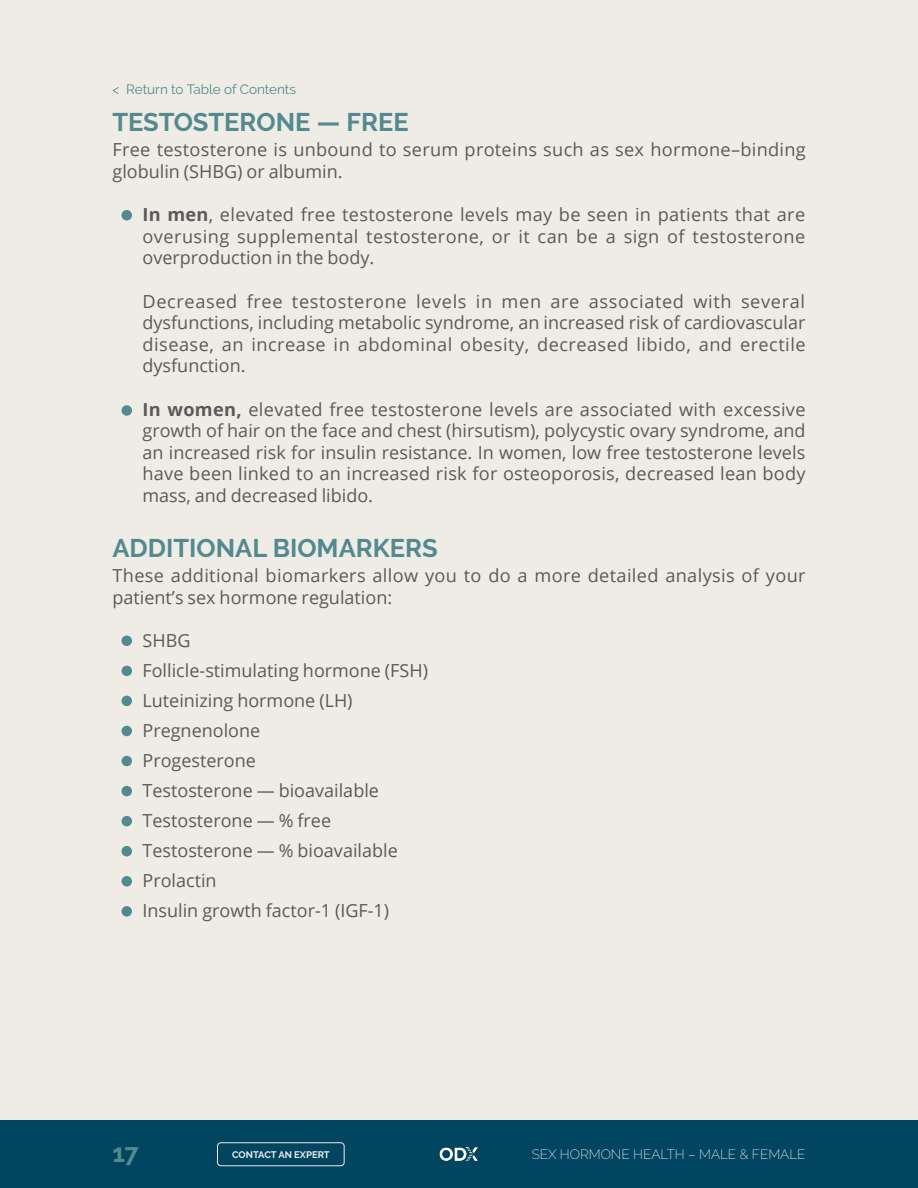
<style>
.page{position:relative;width:918px;height:1188px;background:#efece6}
.page>*{position:absolute;margin:0;border:0;box-sizing:border-box;transform-origin:0 0}
.t1{font:700 25.5px "Raleway";color:#538a8f}
.t2{font:18px/21.6px "Open Sans";color:#5b595a;text-align:justify}
.t3{font:18px/21.6px "Open Sans";letter-spacing:.02em;color:#5b595a}
.t4{font:200 13.5px "Raleway";color:#fff}
.t5{font:13.5px "Raleway";color:#538a8f}
.t6{font:700 9.6px "Raleway";color:#efece6}
.s1{font-weight:700}
</style>
<div class="page">
<div style="left:0;top:1120px;width:918px;height:68px;background:#014561"></div>
<img style="left:439px;top:1147px;width:39px;height:15px">
<div style="left:122px;top:405px;width:10px;height:11px;background:#538a8f;border-radius:50%"></div>
<div style="left:122px;top:210px;width:10px;height:10px;background:#538a8f;border-radius:50%"></div>
<div style="left:122px;top:636px;width:10px;height:10px;background:#538a8f;border-radius:50%"></div>
<div style="left:122px;top:726px;width:10px;height:10px;background:#538a8f;border-radius:50%"></div>
<div style="left:122px;top:816px;width:10px;height:10px;background:#538a8f;border-radius:50%"></div>
<div style="left:122px;top:696px;width:10px;height:10px;background:#538a8f;border-radius:50%"></div>
<div style="left:122px;top:786px;width:10px;height:10px;background:#538a8f;border-radius:50%"></div>
<div style="left:122px;top:876px;width:10px;height:11px;background:#538a8f;border-radius:50%"></div>
<div style="left:122px;top:906px;width:10px;height:11px;background:#538a8f;border-radius:50%"></div>
<div style="left:122px;top:666px;width:10px;height:10px;background:#538a8f;border-radius:50%"></div>
<div style="left:122px;top:756px;width:10px;height:10px;background:#538a8f;border-radius:50%"></div>
<div style="left:122px;top:846px;width:10px;height:10px;background:#538a8f;border-radius:50%"></div>
<div style="left:217px;top:1142px;width:128px;height:24px;border:1px solid #efece6;border-radius:3px"></div>
<p class="t5" style="left:112px;top:81px;width:185px">&lt; Return to Table of Contents</p>
<h1 class="t1" style="left:112px;top:107px;width:298px">TESTOSTERONE — FREE</h1>
<p class="t2" style="left:112px;top:139px;width:695px">Free testosterone is unbound to serum proteins such as sex hormone–binding globulin (SHBG) or albumin.</p>
<p class="t2" style="left:142px;top:203px;width:664px"><span class="s1">In men</span>, elevated free testosterone levels may be seen in patients that are overusing supplemental testosterone, or it can be a sign of testosterone overproduction in the body.</p>
<p class="t2" style="left:142px;top:290px;width:665px">Decreased free testosterone levels in men are associated with several dysfunctions, including metabolic syndrome, an increased risk of cardiovascular disease, an increase in abdominal obesity, decreased libido, and erectile dysfunction.</p>
<p class="t2" style="left:142px;top:398px;width:665px"><span class="s1">In women,</span> elevated free testosterone levels are associated with excessive growth of hair on the face and chest (hirsutism), polycystic ovary syndrome, and an increased risk for insulin resistance. In women, low free testosterone levels have been linked to an increased risk for osteoporosis, decreased lean body mass, and decreased libido.</p>
<h1 class="t1" style="left:112px;top:533px;width:327px">ADDITIONAL BIOMARKERS</h1>
<p class="t3" style="left:112px;top:565px;width:695px">These additional biomarkers allow you to do a more detailed analysis of your patient’s sex hormone regulation:</p>
<p class="t2" style="left:143px;top:625px;width:287px;line-height:30px;text-align:left">SHBG<br>Follicle-stimulating hormone (FSH)<br>Luteinizing hormone (LH)<br>Pregnenolone<br>Progesterone<br>Testosterone — bioavailable<br>Testosterone — % free<br>Testosterone — % bioavailable<br>Prolactin<br>Insulin growth factor-1 (IGF-1)</p>
<h1 class="t1" style="left:112px;top:1138px;width:28px">17</h1>
<p class="t6" style="left:232px;top:1149px;width:99px">CONTACT AN EXPERT</p>
<p class="t4" style="left:532px;top:1146px;width:275px">SEX HORMONE HEALTH – MALE &amp; FEMALE</p>
</div>
